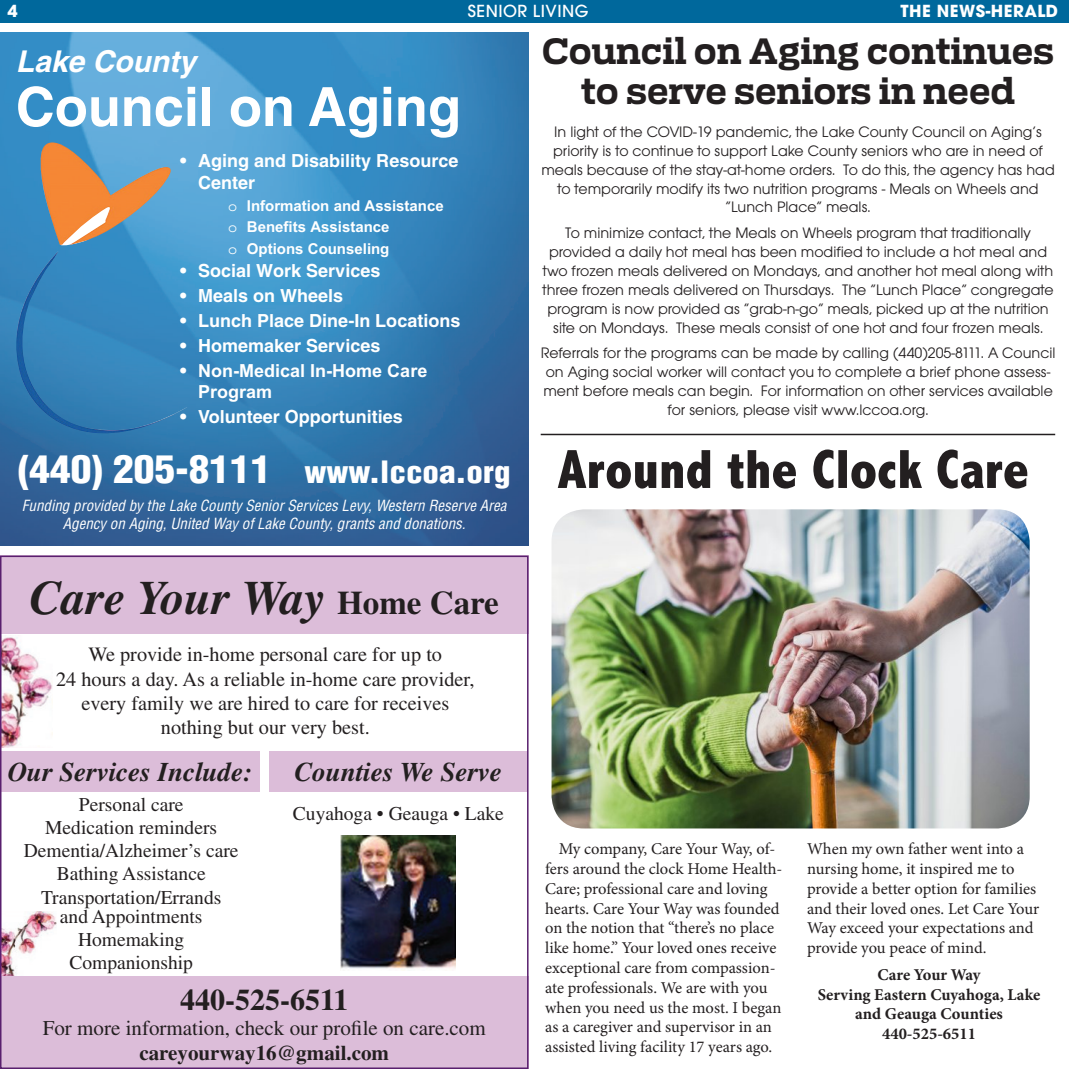
<style>
.page{position:relative;width:1069px;height:1069px;background:#fff}
.page>*{position:absolute;margin:0;border:0;box-sizing:border-box;transform-origin:0 0}
.t1{font:800 condensed 55.5px "Abadi";color:#231f20}
.t2{font:700 54px "Helvetica";color:#fff}
.t3{font:italic 700 48px "Times";color:#231f20}
.t4{font:900 condensed 37.5px "Helvetica";color:#fff;scale:1.1 1}
.t5{font:700 34.5px/40.5px "Receiver";color:#231f20;text-align:center}
.t6{font:700 30px "Times";color:#231f20}
.t7{font:italic 700 30px "Helvetica";color:#fff}
.t8{font:italic 700 27px "Times";color:#231f20}
.t9{font:21px "Times";color:#231f20}
.t10{font:700 21px "Times";color:#231f20}
.t11{font:20.25px/24.3px "Times";color:#231f20;text-align:center}
.t12{font:19.5px/23.1px "Times";color:#231f20;text-align:center}
.t13{font:700 18px/21.3px "Helvetica";color:#fff}
.t14{font:700 18px/21.6px "Arial";color:#fff}
.t15{font:16.5px/19.8px "Minion Pro";letter-spacing:-.005em;color:#231f20}
.t16{font:700 16.5px/19.8px "Minion Pro";color:#231f20;text-align:center}
.t17{font:700 16.5px "Avant Garde";letter-spacing:.03em;color:#fff}
.t18{font:500 16.5px "Avant Garde";letter-spacing:.03em;color:#fff}
.t19{font:15.75px/18.9px "Avant Garde Gothic Itc T";color:#231f20;text-align:center}
.t20{font:italic condensed 15px/18px "Helvetica";color:#fff;text-align:center}
.t21{font:700 15px/21.3px "Arial";color:#fff}
.s1{font-family:"Courier Std";font-weight:400}
.s2{font-family:"Helvetica"}
.s3{font-style:inherit}
.s4{font-size:30px}
.s5{font-style:normal;font-size:33px}
</style>
<div class="page">
<div style="left:0;top:0;width:1068px;height:22px;background:#00689c"></div>
<svg style="left:1068px;top:0;width:1px;height:22px"></svg>
<img style="left:3px;top:911px;width:54px;height:65px">
<img style="left:3px;top:637px;width:50px;height:109px">
<div style="left:0;top:555px;width:528px;height:79px;background:#dcbdd9"></div>
<div style="left:0;top:976px;width:528px;height:92px;background:#dcbdd9"></div>
<div style="left:1px;top:751px;width:258px;height:40px;background:#dcbdd9"></div>
<div style="left:269px;top:751px;width:258px;height:40px;background:#dcbdd9"></div>
<div style="left:0;top:555px;width:528px;height:513px;border:2px solid #591f6e"></div>
<img style="left:341px;top:835px;width:114px;height:135px">
<img style="left:0;top:32px;width:528px;height:513px">
<img style="left:16px;top:142px;width:172px;height:291px">
<hr style="left:540px;top:433px;width:514px;height:2px;background:#231f20">
<img style="left:551px;top:509px;width:478px;height:319px;border-radius:32px">
<p class="t17" style="left:8px;top:5px;width:12px">4</p>
<p class="t18" style="left:468px;top:1px;width:122px">SENIOR LIVING</p>
<p class="t17" style="left:900px;top:5px;width:159px">THE NEWS-HERALD</p>
<h3 class="t7" style="left:16px;top:43px;width:182px">Lake County</h3>
<h2 class="t2" style="left:16px;top:87px;width:446px">Council on Aging</h2>
<p class="t13" style="left:198px;top:152px;width:262px;text-indent:-18px">• Aging and Disability Resource<br>Center</p>
<p class="t21" style="left:228px;top:197px;width:217px"><span class="s1">o</span> Information and Assistance <span class="s1">o</span> Benefits Assistance<br><span class="s1">o</span> Options Counseling</p>
<p class="t13" style="left:180px;top:262px;width:202px">• Social Work Services</p>
<p class="t13" style="left:180px;top:287px;width:165px">• Meals on Wheels</p>
<p class="t13" style="left:180px;top:312px;width:282px">• Lunch Place Dine-In Locations</p>
<p class="t13" style="left:180px;top:337px;width:202px">• Homemaker Services</p>
<p class="t14" style="left:198px;top:362px;width:231px;text-indent:-18px"><span class="s2">•</span> <span class="s3">N</span>on<span class="s3">-M</span>edical In-Home Care<br>Program</p>
<p class="t13" style="left:180px;top:408px;width:224px">• Volunteer Opportunities</p>
<h3 class="t4" style="left:18px;top:445px;width:449px">(440) 205-8111 <span class="s4">www.lccoa.org</span></h3>
<p class="t20" style="left:22px;top:498px;width:486px">Funding provided by the Lake County Senior Services Levy, Western Reserve Area<br>Agency on Aging, United Way of Lake County, grants and donations.</p>
<h3 class="t3" style="left:30px;top:569px;width:470px">Care Your Way <span class="s5">Home Care</span></h3>
<p class="t11" style="left:56px;top:644px;width:419px">We provide in-home personal care for up to<br>24 hours a day. As a reliable in-home care provider, every family we are hired to care for receives nothing but our very best.</p>
<h3 class="t8" style="left:8px;top:756px;width:246px">Our Services Include:</h3>
<h3 class="t8" style="left:294px;top:756px;width:209px">Counties We Serve</h3>
<p class="t12" style="left:24px;top:794px;width:216px">Personal care<br>Medication reminders<br>Dementia/Alzheimer’s care<br>Bathing Assistance<br>Transportation/Errands</p>
<p class="t12" style="left:60px;top:906px;width:144px">and Appointments<br>Homemaking<br>Companionship</p>
<p class="t12" style="left:293px;top:803px;width:212px">Cuyahoga • Geauga • Lake</p>
<h3 class="t6" style="left:180px;top:981px;width:170px">440-525-6511</h3>
<h3 class="t9" style="left:43px;top:1020px;width:444px">For more information, check our profile on care.com</h3>
<h3 class="t10" style="left:139px;top:1039px;width:251px">careyourway16@gmail.com</h3>
<h3 class="t5" style="left:542px;top:34px;width:513px">Council on Aging continues to serve seniors in need</h3>
<p class="t19" style="left:541px;top:123px;width:514px">In light of the COVID-19 pandemic, the Lake County Council on Aging’s priority is to continue to support Lake County seniors who are in need of meals because of the stay-at-home orders. To do this, the agency has had to temporarily modify its two nutrition programs - Meals on Wheels and “Lunch Place” meals.</p>
<p class="t19" style="left:542px;top:225px;width:512px">To minimize contact, the Meals on Wheels program that traditionally provided a daily hot meal has been modified to include a hot meal and two frozen meals delivered on Mondays, and another hot meal along with three frozen meals delivered on Thursdays. The “Lunch Place” congregate program is now provided as “grab-n-go” meals, picked up at the nutrition site on Mondays. These meals consist of one hot and four frozen meals.</p>
<p class="t19" style="left:540px;top:345px;width:516px">Referrals for the programs can be made by calling (440)205-8111. A Council on Aging social worker will contact you to complete a brief phone assess&shy;ment before meals can begin. For information on other services available for seniors, please visit www.lccoa.org.</p>
<h1 class="t1" style="left:557px;top:450px;width:472px">Around the Clock Care</h1>
<p class="t15" style="left:545px;top:840px;width:239px;text-indent:14px">My company, Care Your Way, of&shy;fers around the clock Home Health-Care; professional care and loving hearts. Care Your Way was founded on the notion that “there’s no place like home.” Your loved ones receive exceptional care from compassion&shy;ate professionals. We are with you when you need us the most. I began as a caregiver and supervisor in an assisted living facility 17 years ago.</p>
<p class="t15" style="left:806px;top:840px;width:234px">When my own father went into a nursing home, it inspired me to provide a better option for families and their loved ones. Let Care Your<br>Way exceed your expectations and provide you peace of mind.</p>
<p class="t16" style="left:817px;top:965px;width:224px">Care Your Way<br>Serving Eastern Cuyahoga, Lake and Geauga Counties<br>440-525-6511</p>
</div>
